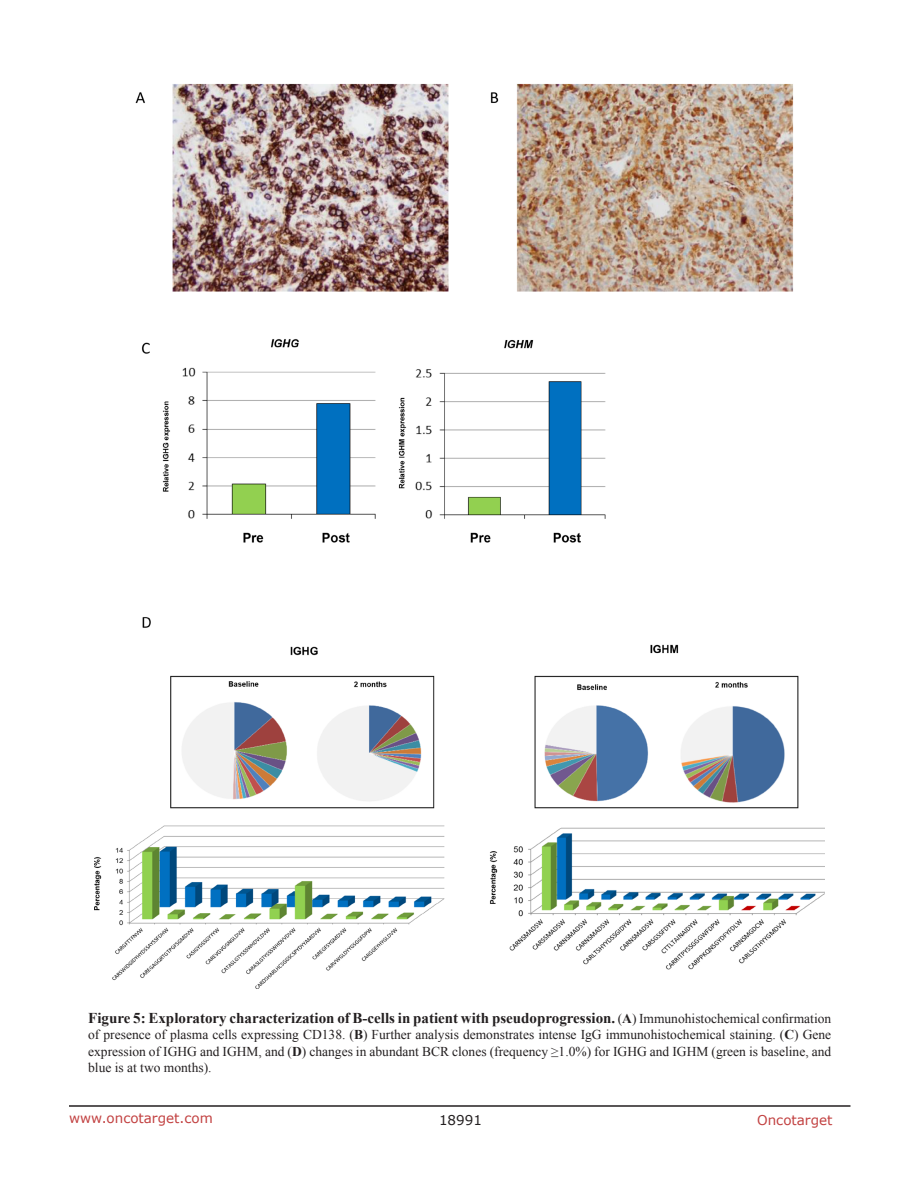
<style>
.page{position:relative;width:918px;height:1188px;background:#fff}
.page>*{position:absolute;margin:0;border:0;box-sizing:border-box;transform-origin:0 0}
.Figuretrx{font:700 15px "Times New Roman";color:#231f20}
.Figuretrx-2{font:13.5px/16.2px "Times New Roman";color:#231f20;text-align:justify}
.t1{font:13.5px "Verdana";color:#c24141}
.t2{font:13.5px "Verdana";color:#231f20}
.s1{font-weight:400;font-size:13.5px}
.s2{font-size:13.5px}
.s3{font-weight:700}
</style>
<div class="page">
<hr style="left:69px;top:1105px;width:781px;height:2px;background:#231f20">
<img style="left:95px;top:83px;width:730px;height:906px">
<p class="Figuretrx" style="left:88px;top:1008px;width:745px">Figure 5: Exploratory characterization of B-cells in patient with pseudoprogression. <span class="s1">(</span><span class="s2">A</span><span class="s1">) Immunohistochemical confirmation</span></p>
<p class="Figuretrx-2" style="left:88px;top:1027px;width:745px">of presence of plasma cells expressing CD138. (<span class="s3">B</span>) Further analysis demonstrates intense IgG immunohistochemical staining. (<span class="s3">C</span>) Gene expression of IGHG and IGHM, and (<span class="s3">D</span>) changes in abundant BCR clones (frequency ≥1.0%) for IGHG and IGHM (green is baseline, and blue is at two months).</p>
<p class="t1" style="left:69px;top:1109px;width:145px">www.oncotarget.com</p>
<p class="t2" style="left:439px;top:1111px;width:44px">18991</p>
<p class="t1" style="left:757px;top:1111px;width:77px">Oncotarget</p>
</div>
